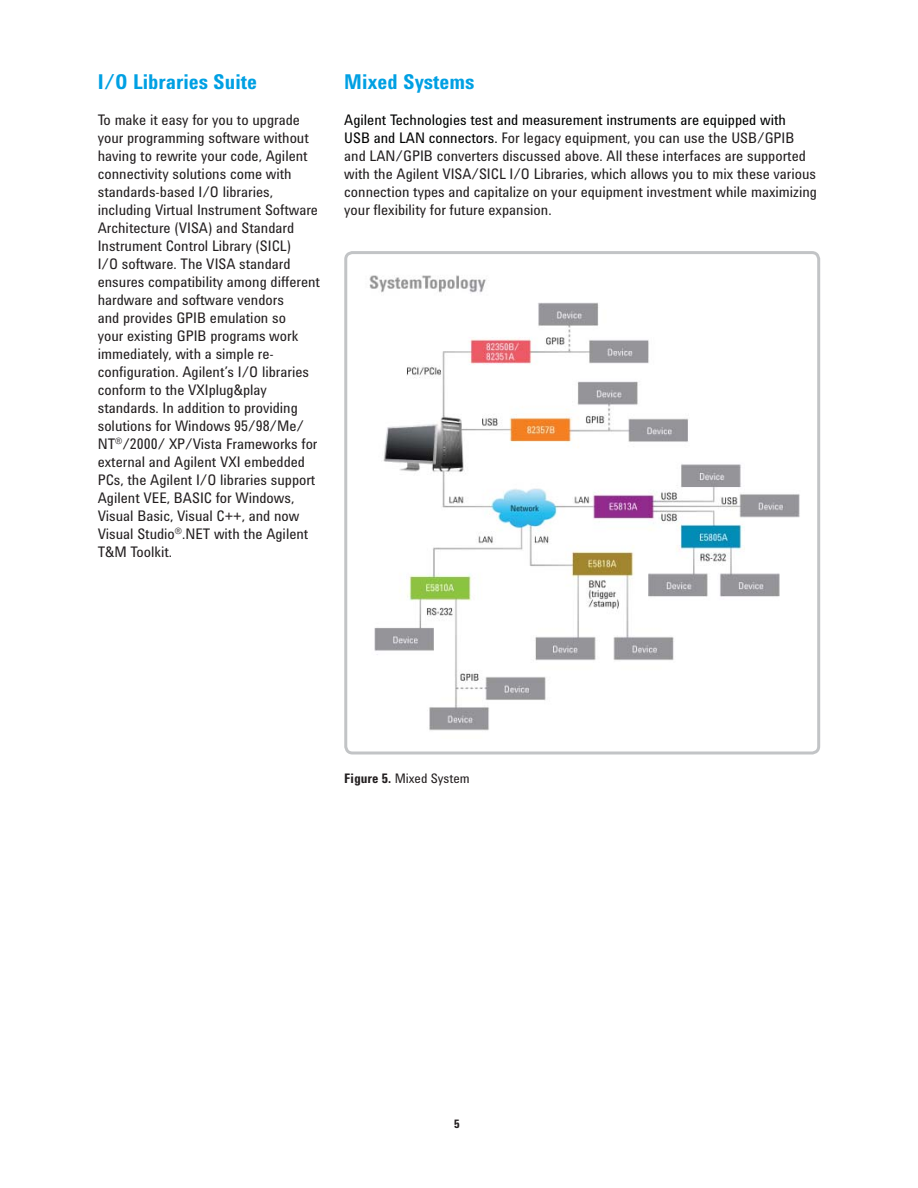
<style>
.page{position:relative;width:918px;height:1188px;background:#fff}
.page>*{position:absolute;margin:0;border:0;box-sizing:border-box;transform-origin:0 0}
.t1{font:700 21px "Agilent Condensed CFF";color:#00a0e3}
.t2{font:15px/18px "Agilent Condensed CFF";color:#231f20}
.t3{font:13.5px "Agilent Condensed CFF";color:#231f20}
.t4{font:700 12px "Agilent Condensed CFF";color:#231f20}
.s1{color:#010202}
.s2{font-weight:700}
</style>
<div class="page">
<img style="left:348px;top:255px;width:468px;height:476px">
<div style="left:344px;top:251px;width:476px;height:503px;border:3px solid #c2c4c6;border-radius:7px"></div>
<h1 class="t1" style="left:98px;top:74px;width:161px">I/O Libraries Suite</h1>
<p class="t2" style="left:98px;top:113px;width:224px">To make it easy for you to upgrade your programming software without having to rewrite your code, Agilent connectivity solutions come with standards-based I/O libraries, including Virtual Instrument Software Architecture (VISA) and Standard Instrument Control Library (SICL)<br>I/O software. The VISA standard ensures compatibility among different hardware and software vendors<br>and provides GPIB emulation so<br>your existing GPIB programs work immediately, with a simple re&shy;configuration. Agilent’s I/O libraries conform to the VXIplug&amp;play standards. In addition to providing solutions for Windows 95/98/Me/ NT<sup>®</sup>/2000/ XP/Vista Frameworks for external and Agilent VXI embedded PCs, the Agilent I/O libraries support Agilent VEE, BASIC for Windows, Visual Basic, Visual C++, and now Visual Studio<sup>®</sup>.NET with the Agilent T&amp;M Toolkit.</p>
<h1 class="t1" style="left:344px;top:74px;width:132px">Mixed Systems</h1>
<p class="t2" style="left:344px;top:113px;width:474px"><span class="s1">Agilent Technologies test and measurement instruments are equipped with<br>USB and LAN connectors.</span> For legacy equipment, you can use the USB/GPIB and LAN/GPIB converters discussed above. All these interfaces are supported with the Agilent VISA/SICL I/O Libraries, which allows you to mix these various connection types and capitalize on your equipment investment while maximizing your flexibility for future expansion.</p>
<p class="t3" style="left:344px;top:774px;width:127px"><span class="s2">Figure 5.</span> Mixed System</p>
<p class="t4" style="left:454px;top:1120px;width:7px">5</p>
</div>
